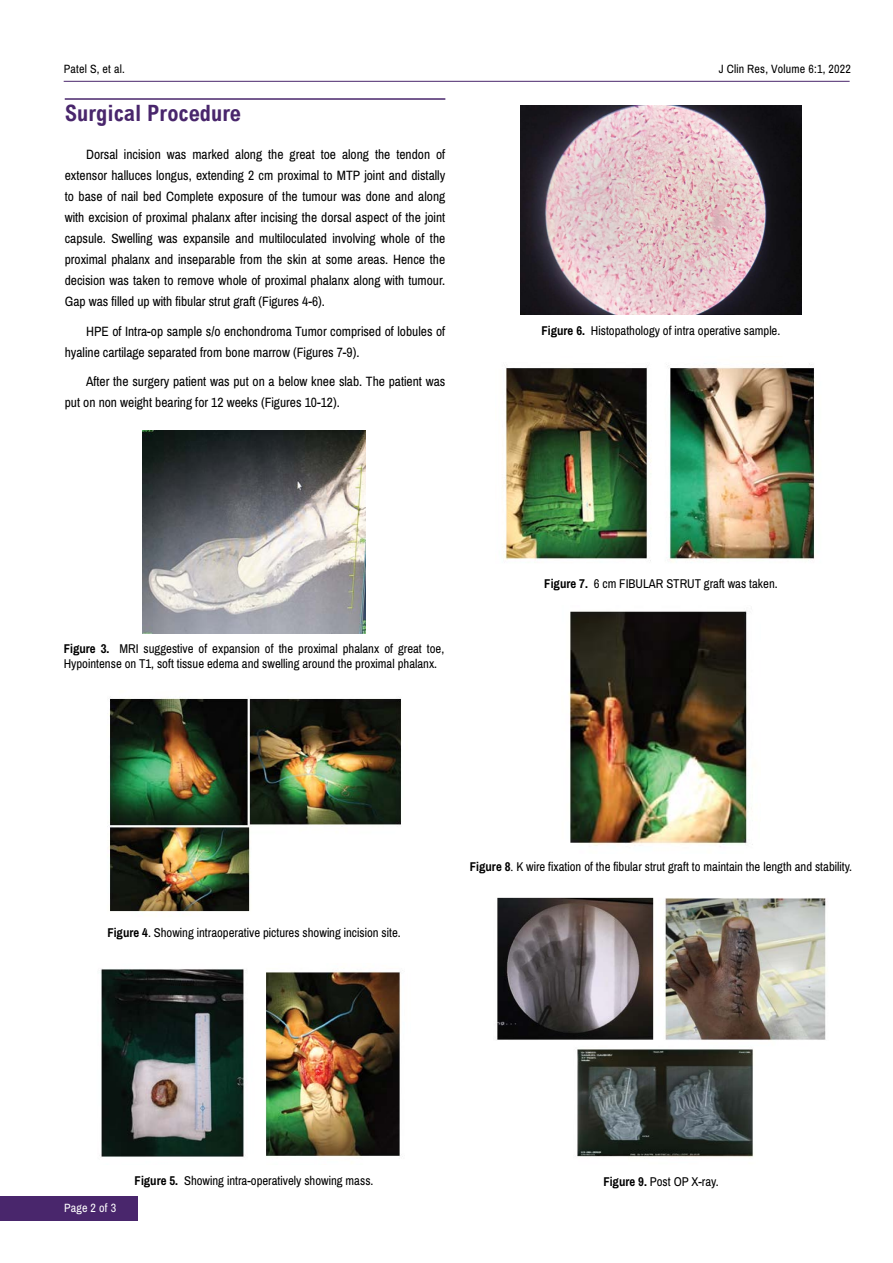
<style>
.page{position:relative;width:893px;height:1263px;background:#fff}
.page>*{position:absolute;margin:0;border:0;box-sizing:border-box;transform-origin:0 0}
.t1{font:700 condensed 22.5px "Arial";color:#49266c}
.t2{font:13.5px/21px "Archivo Narrow";color:#000}
.t3{font:12.75px/14px "Archivo Narrow";color:#000}
.t4{font:12px "Archivo Narrow";letter-spacing:.015em;color:#000}
.t5{font:12px "Archivo Narrow";letter-spacing:.015em;color:#fff}
.s1{font-weight:700}
.s2{font-family:"Minion Pro"}
</style>
<div class="page">
<hr style="left:64px;top:81px;width:786px;height:1px;background:#49266c">
<div style="left:0;top:1196px;width:137px;height:24px;background:#49266c"></div>
<hr style="left:65px;top:98px;width:380px;height:2px;background:#49266c">
<img style="left:143px;top:431px;width:222px;height:202px">
<img style="left:108px;top:698px;width:294px;height:214px">
<img style="left:101px;top:969px;width:300px;height:188px">
<img style="left:520px;top:105px;width:282px;height:210px">
<img style="left:505px;top:363px;width:310px;height:199px">
<img style="left:568px;top:611px;width:185px;height:236px">
<img style="left:497px;top:897px;width:329px;height:262px">
<p class="t4" style="left:64px;top:61px;width:63px">Patel S, et al.</p>
<p class="t4" style="left:719px;top:61px;width:134px">J Clin Res, Volume 6:1, 2022</p>
<h1 class="t1" style="left:65px;top:100px;width:178px">Surgical Procedure</h1>
<p class="t2" style="left:65px;top:144px;width:382px;text-align:justify;text-indent:21px">Dorsal incision was marked along the great toe along the tendon of extensor halluces longus, extending 2 cm proximal to MTP joint and distally to base of nail bed Complete exposure of the tumour was done and along with excision of proximal phalanx after incising the dorsal aspect of the joint capsule. Swelling was expansile and multiloculated involving whole of the proximal phalanx and inseparable from the skin at some areas. Hence the decision was taken to remove whole of proximal phalanx along with tumour.<br>Gap was filled up with fibular strut graft (Figures 4-6).</p>
<p class="t2" style="left:65px;top:321px;width:382px;text-indent:21px">HPE of Intra-op sample s/o enchondroma Tumor comprised of lobules of hyaline cartilage separated from bone marrow (Figures 7-9).</p>
<p class="t2" style="left:65px;top:371px;width:382px;text-indent:21px">After the surgery patient was put on a below knee slab. The patient was put on non weight bearing for 12 weeks (Figures 10-12).</p>
<p class="t3" style="left:64px;top:642px;width:382px"><span class="s1">Figure 3.</span> MRI suggestive of expansion of the proximal phalanx of great toe,<br>Hypointense on T1, soft tissue edema and swelling around the proximal phalanx.</p>
<p class="t3" style="left:541px;top:324px;width:240px"><span class="s1">Figure 6.</span> Histopathology of intra operative sample.</p>
<p class="t3" style="left:544px;top:577px;width:235px"><span class="s1">Figure 7.</span> 6 cm FIBULAR STRUT graft was taken.</p>
<p class="t3" style="left:107px;top:926px;width:295px"><span class="s1">Figure 4</span>. Showing intraoperative pictures showing incision site.</p>
<p class="t3" style="left:470px;top:859px;width:384px"><span class="s1">Figure 8</span><span class="s2">.</span> K wire fixation of the fibular strut graft to maintain the length and stability.</p>
<p class="t5" style="left:64px;top:1201px;width:54px">Page 2 of 3</p>
<p class="t3" style="left:135px;top:1174px;width:240px"><span class="s1">Figure 5.</span> Showing intra-operatively showing mass.</p>
<p class="t3" style="left:603px;top:1175px;width:117px"><span class="s1">Figure 9.</span> Post OP X-ray.</p>
</div>
